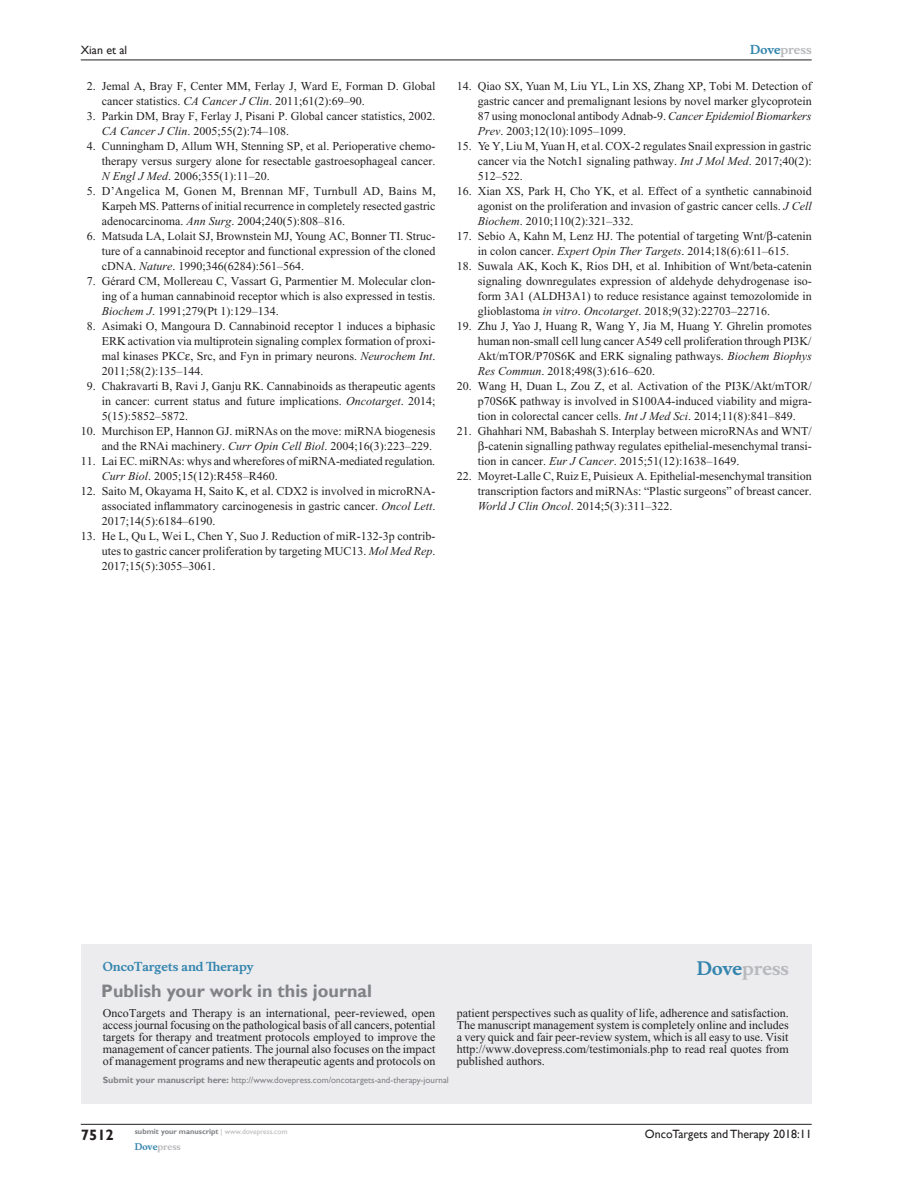
<style>
.page{position:relative;width:918px;height:1188px;background:#fff}
.page>*{position:absolute;margin:0;border:0;box-sizing:border-box;transform-origin:0 0}
.PromBx-H1{font:700 18px "Gill Sans";color:#808285}
.PromBx-Brand{font:700 18px "Musee";color:#b8b9bc}
.t1{font:700 15px "Gill Sans";color:#231f20}
.RefNL2{font:12px/15px "Times New Roman";color:#231f20;text-align:justify}
.PromBx-Tx{font:12px/12px "Times New Roman";color:#231f20;text-align:justify}
.t2{font:12px "Gill Sans";color:#231f20}
.PromBx-JrnlName{font:700 12px "Musee";color:#3485ae}
.t3{font:700 12px "Musee";color:#b8b9bc}
.PromBx-SubmitMssWebA{font:9px "Gill Sans";color:#808285}
.t4{font:700 9px "Musee";color:#b8b9bc}
.t5{font:700 7.5px "Gill Sans";color:#808285}
.s1{font-style:italic}
.s2{color:#3485ae}
.s3{font-weight:700}
.s4{font-weight:400;color:#b8b9bc}
</style>
<div class="page">
<div style="left:81px;top:944px;width:731px;height:159px;background:#ececee"></div>
<hr style="left:81px;top:1124px;width:731px;height:1px;background:#231f20">
<hr style="left:81px;top:60px;width:731px;height:1px;background:#231f20">
<p class="t2" style="left:81px;top:43px;width:48px">Xian et al</p>
<p class="RefNL2" style="left:102px;top:79px;width:335px;text-indent:-15px">2. Jemal A, Bray F, Center MM, Ferlay J, Ward E, Forman D. Global cancer statistics. <span class="s1">CA Cancer J Clin</span>. 2011;61(2):69–90.</p>
<p class="RefNL2" style="left:102px;top:109px;width:335px;text-indent:-15px">3. Parkin DM, Bray F, Ferlay J, Pisani P. Global cancer statistics, 2002.<br><span class="s1">CA Cancer J Clin</span>. 2005;55(2):74–108.</p>
<p class="RefNL2" style="left:102px;top:139px;width:335px;text-indent:-15px">4. Cunningham D, Allum WH, Stenning SP, et al. Perioperative chemo&shy;therapy versus surgery alone for resectable gastroesophageal cancer.<br><span class="s1">N Engl J Med</span>. 2006;355(1):11–20.</p>
<p class="RefNL2" style="left:102px;top:184px;width:335px;text-indent:-15px">5. D’Angelica M, Gonen M, Brennan MF, Turnbull AD, Bains M, Karpeh MS. Patterns of initial recurrence in completely resected gastric adenocarcinoma. <span class="s1">Ann Surg</span>. 2004;240(5):808–816.</p>
<p class="RefNL2" style="left:102px;top:229px;width:335px;text-indent:-15px">6. Matsuda LA, Lolait SJ, Brownstein MJ, Young AC, Bonner TI. Struc&shy;ture of a cannabinoid receptor and functional expression of the cloned cDNA. <span class="s1">Nature</span>. 1990;346(6284):561–564.</p>
<p class="RefNL2" style="left:102px;top:274px;width:335px;text-indent:-15px">7. Gérard CM, Mollereau C, Vassart G, Parmentier M. Molecular clon&shy;ing of a human cannabinoid receptor which is also expressed in testis.<br><span class="s1">Biochem J</span>. 1991;279(Pt 1):129–134.</p>
<p class="RefNL2" style="left:102px;top:319px;width:335px;text-indent:-15px">8. Asimaki O, Mangoura D. Cannabinoid receptor 1 induces a biphasic ERK activation via multiprotein signaling complex formation of proxi&shy;mal kinases PKC , Src, and Fyn in primary neurons. <span class="s1">Neurochem Int</span>.<br>2011;58(2):135–144.</p>
<p class="RefNL2" style="left:102px;top:379px;width:335px;text-indent:-15px">9. Chakravarti B, Ravi J, Ganju RK. Cannabinoids as therapeutic agents in cancer: current status and future implications. <span class="s1">Oncotarget</span>. 2014; 5(15):5852–5872.</p>
<p class="RefNL2" style="left:81px;top:424px;width:356px;text-align:right">10. Murchison EP, Hannon GJ. miRNAs on the move: miRNA biogenesis and the RNAi machinery. <span class="s1">Curr Opin Cell Biol</span>. 2004;16(3):223–229.</p>
<p class="RefNL2" style="left:102px;top:454px;width:335px;text-indent:-21px">11. Lai EC. miRNAs: whys and wherefores of miRNA-mediated regulation.<br><span class="s1">Curr Biol</span>. 2005;15(12):R458–R460.</p>
<p class="RefNL2" style="left:102px;top:484px;width:335px;text-indent:-21px">12. Saito M, Okayama H, Saito K, et al. CDX2 is involved in microRNA&shy;associated inflammatory carcinogenesis in gastric cancer. <span class="s1">Oncol Lett</span>.<br>2017;14(5):6184–6190.</p>
<p class="RefNL2" style="left:102px;top:529px;width:335px;text-indent:-21px">13. He L, Qu L, Wei L, Chen Y, Suo J. Reduction of miR‑132‑3p contrib&shy;utes to gastric cancer proliferation by targeting MUC13. <span class="s1">Mol Med Rep</span>.<br>2017;15(5):3055–3061.</p>
<p class="t3" style="left:750px;top:43px;width:63px"><span class="s2">Dove</span>press</p>
<p class="RefNL2" style="left:478px;top:79px;width:335px;text-indent:-21px">14. Qiao SX, Yuan M, Liu YL, Lin XS, Zhang XP, Tobi M. Detection of gastric cancer and premalignant lesions by novel marker glycoprotein 87 using monoclonal antibody Adnab-9. <span class="s1">Cancer Epidemiol Biomarkers Prev</span>. 2003;12(10):1095–1099.</p>
<p class="RefNL2" style="left:478px;top:139px;width:335px;text-indent:-21px">15. Ye Y, Liu M, Yuan H, et al. COX-2 regulates Snail expression in gastric cancer via the Notch1 signaling pathway. <span class="s1">Int J Mol Med</span>. 2017;40(2):<br>512–522.</p>
<p class="RefNL2" style="left:478px;top:184px;width:335px;text-indent:-21px">16. Xian XS, Park H, Cho YK, et al. Effect of a synthetic cannabinoid agonist on the proliferation and invasion of gastric cancer cells. <span class="s1">J Cell Biochem</span>. 2010;110(2):321–332.</p>
<p class="RefNL2" style="left:457px;top:229px;width:356px;text-align:center">17. Sebio A, Kahn M, Lenz HJ. The potential of targeting Wnt/ -catenin in colon cancer. <span class="s1">Expert Opin Ther Targets</span>. 2014;18(6):611–615.</p>
<p class="RefNL2" style="left:478px;top:259px;width:335px;text-indent:-21px">18. Suwala AK, Koch K, Rios DH, et al. Inhibition of Wnt/beta-catenin signaling downregulates expression of aldehyde dehydrogenase iso&shy;form 3A1 (ALDH3A1) to reduce resistance against temozolomide in glioblastoma <span class="s1">in vitro</span>. <span class="s1">Oncotarget</span>. 2018;9(32):22703–22716.</p>
<p class="RefNL2" style="left:478px;top:319px;width:335px;text-indent:-21px">19. Zhu J, Yao J, Huang R, Wang Y, Jia M, Huang Y. Ghrelin promotes human non-small cell lung cancer A549 cell proliferation through PI3K/ Akt/mTOR/P70S6K and ERK signaling pathways. <span class="s1">Biochem Biophys Res Commun</span>. 2018;498(3):616–620.</p>
<p class="RefNL2" style="left:478px;top:379px;width:335px;text-indent:-21px">20. Wang H, Duan L, Zou Z, et al. Activation of the PI3K/Akt/mTOR/ p70S6K pathway is involved in S100A4-induced viability and migra&shy;tion in colorectal cancer cells. <span class="s1">Int J Med Sci</span>. 2014;11(8):841–849.</p>
<p class="RefNL2" style="left:457px;top:424px;width:356px">21. Ghahhari NM, Babashah S. Interplay between microRNAs and WNT/</p>
<p class="RefNL2" style="left:484px;top:439px;width:329px">-catenin signalling pathway regulates epithelial-mesenchymal transi-</p>
<p class="RefNL2" style="left:478px;top:454px;width:263px">tion in cancer. <span class="s1">Eur J Cancer</span>. 2015;51(12):1638–1649.</p>
<p class="RefNL2" style="left:478px;top:469px;width:335px;text-indent:-21px">22. Moyret-Lalle C, Ruiz E, Puisieux A. Epithelial-mesenchymal transition transcription factors and miRNAs: “Plastic surgeons” of breast cancer.<br><span class="s1">World J Clin Oncol</span>. 2014;5(3):311–322.</p>
<p class="PromBx-JrnlName" style="left:103px;top:959px;width:152px">OncoTargets and Therapy</p>
<p class="PromBx-H1" style="left:101px;top:980px;width:272px">Publish your work in this journal</p>
<p class="PromBx-Brand" style="left:697px;top:958px;width:94px"><span class="s2">Dove</span>press</p>
<p class="PromBx-Tx" style="left:103px;top:1007px;width:334px">OncoTargets and Therapy is an international, peer-reviewed, open access journal focusing on the pathological basis of all cancers, potential targets for therapy and treatment protocols employed to improve the management of cancer patients. The journal also focuses on the impact of management programs and new therapeutic agents and protocols on</p>
<p class="PromBx-Tx" style="left:457px;top:1007px;width:333px">patient perspectives such as quality of life, adherence and satisfaction.<br>The manuscript management system is completely online and includes a very quick and fair peer-review system, which is all easy to use. Visit http://www.dovepress.com/testimonials.php to read real quotes from published authors.</p>
<p class="PromBx-SubmitMssWebA" style="left:103px;top:1075px;width:348px"><span class="s3">Submit your manuscript here:</span> http://www.dovepress.com/oncotargets-and-therapy-journal</p>
<p class="t1" style="left:81px;top:1126px;width:35px">7512</p>
<p class="t5" style="left:135px;top:1127px;width:154px">submit your manuscript <span class="s4">| www.dovepress.com</span></p>
<p class="t4" style="left:135px;top:1141px;width:48px"><span class="s2">Dove</span>press</p>
<p class="t2" style="left:645px;top:1127px;width:168px">OncoTargets and Therapy 2018:11</p>
</div>
